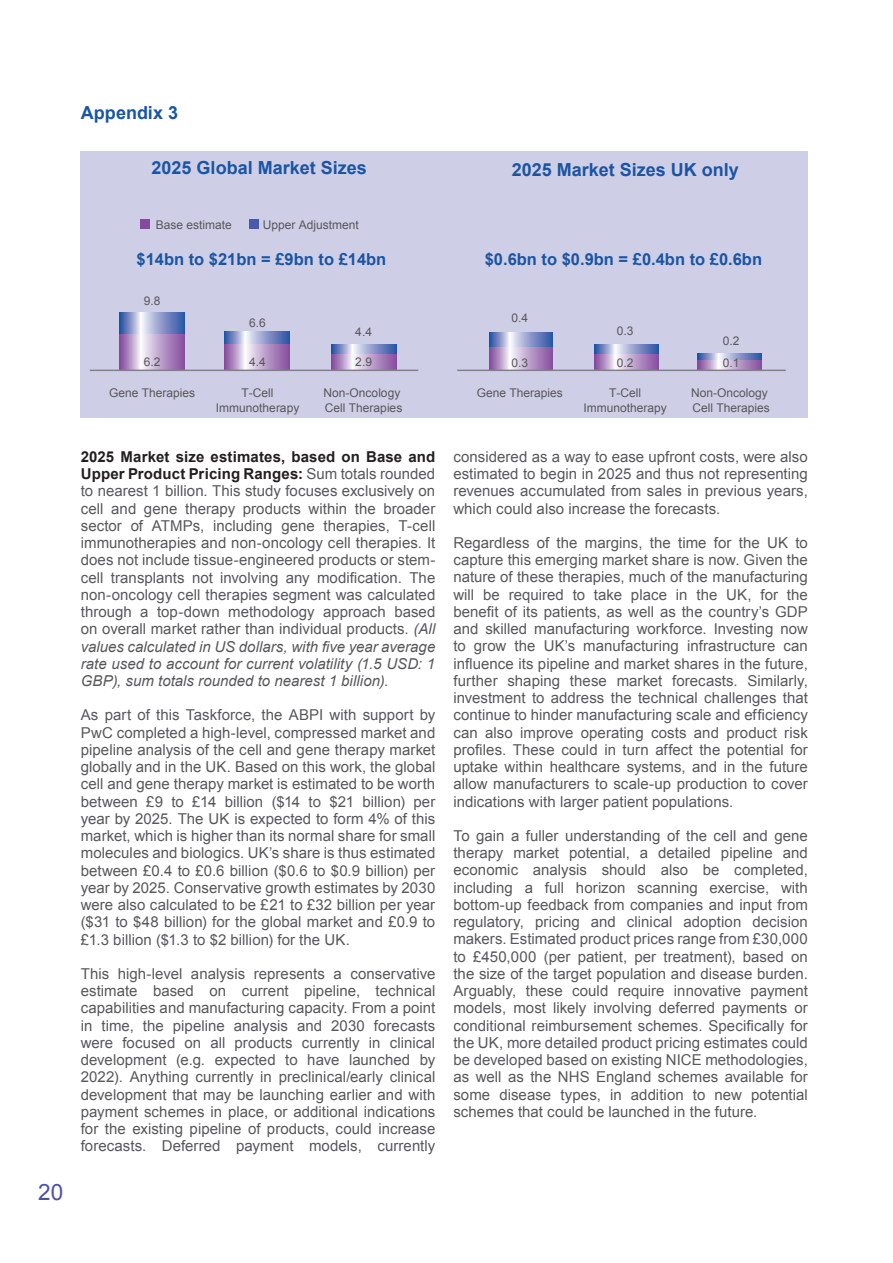
<style>
.page{position:relative;width:893px;height:1263px;background:#fff}
.page>*{position:absolute;margin:0;border:0;box-sizing:border-box;transform-origin:0 0}
.t1{font:22.5px "Arial";color:#4b52a3}
.t2{font:700 18px "Arial";color:#1a55a3}
.t3{font:700 18px "Arial";color:#1855a5}
.t4{font:700 16.5px "Arial";color:#1a55a3}
.t5{font:15px/17.2px "Arial";letter-spacing:.005em;color:#57585a;text-align:justify}
.t6{font:12px/14.4px "Arial";color:#57585a}
.s1{font-weight:700;color:#231f20}
.s2{font-style:italic}
</style>
<div class="page">
<div style="left:81px;top:152px;width:727px;height:266px;background:#cfcee7"></div>
<svg style="left:489px;top:346px;width:64px;height:24px;background:#b69bc8"></svg>
<svg style="left:489px;top:332px;width:64px;height:14px"></svg>
<svg style="left:595px;top:354px;width:63px;height:16px"></svg>
<svg style="left:595px;top:345px;width:63px;height:9px"></svg>
<svg style="left:224px;top:331px;width:65px;height:14px"></svg>
<svg style="left:120px;top:313px;width:65px;height:21px"></svg>
<svg style="left:224px;top:345px;width:65px;height:25px;background:#b99cc8"></svg>
<svg style="left:120px;top:334px;width:65px;height:36px;background:#b99cc8"></svg>
<svg style="left:698px;top:359px;width:63px;height:11px"></svg>
<svg style="left:698px;top:353px;width:63px;height:6px"></svg>
<svg style="left:332px;top:353px;width:64px;height:17px"></svg>
<svg style="left:332px;top:344px;width:64px;height:9px"></svg>
<hr style="left:457px;top:370px;width:329px;height:1px;background:#808285">
<hr style="left:90px;top:370px;width:328px;height:1px;background:#808285">
<div style="left:250px;top:220px;width:9px;height:9px;background:#495ba8"></div>
<div style="left:140px;top:220px;width:9px;height:9px;background:#864a9d"></div>
<h1 class="t1" style="left:38px;top:1177px;width:27px">20</h1>
<p class="t3" style="left:81px;top:101px;width:99px">Appendix 3</p>
<p class="t2" style="left:152px;top:156px;width:217px">2025 Global Market Sizes</p>
<p class="t2" style="left:512px;top:158px;width:229px">2025 Market Sizes UK only</p>
<p class="t6" style="left:156px;top:217px;width:78px">Base estimate</p>
<p class="t6" style="left:263px;top:217px;width:98px">Upper Adjustment</p>
<p class="t4" style="left:136px;top:248px;width:251px">$14bn to $21bn = £9bn to £14bn</p>
<p class="t4" style="left:485px;top:248px;width:279px">$0.6bn to $0.9bn = £0.4bn to £0.6bn</p>
<p class="t6" style="left:144px;top:293px;width:18px">9.8</p>
<p class="t6" style="left:249px;top:315px;width:18px">6.6</p>
<p class="t6" style="left:249px;top:354px;width:18px">4.4</p>
<p class="t6" style="left:216px;top:386px;width:85px;text-align:center">T-Cell<br>Immunotherapy</p>
<p class="t6" style="left:355px;top:325px;width:18px">4.4</p>
<p class="t6" style="left:355px;top:354px;width:18px">2.9</p>
<p class="t6" style="left:324px;top:386px;width:80px">Non-Oncology<br>Cell Therapies</p>
<p class="t5" style="left:81px;top:448px;width:356px"><span class="s1">2025 Market size estimates, based on Base and Upper Product Pricing Ranges:</span> Sum totals rounded to nearest 1 billion. This study focuses exclusively on cell and gene therapy products within the broader sector of ATMPs, including gene therapies, T-cell immunotherapies and non-oncology cell therapies. It does not include tissue-engineered products or stem&shy;cell transplants not involving any modification. The non-oncology cell therapies segment was calculated through a top-down methodology approach based on overall market rather than individual products. <span class="s2">(All values calculated in US dollars, with five year average rate used to account for current volatility (1.5 USD: 1<br>GBP), sum totals rounded to nearest 1 billion).</span></p>
<p class="t5" style="left:81px;top:706px;width:356px">As part of this Taskforce, the ABPI with support by PwC completed a high-level, compressed market and pipeline analysis of the cell and gene therapy market globally and in the UK. Based on this work, the global cell and gene therapy market is estimated to be worth between £9 to £14 billion ($14 to $21 billion) per year by 2025. The UK is expected to form 4% of this market, which is higher than its normal share for small molecules and biologics. UK’s share is thus estimated between £0.4 to £0.6 billion ($0.6 to $0.9 billion) per year by 2025. Conservative growth estimates by 2030 were also calculated to be £21 to £32 billion per year ($31 to $48 billion) for the global market and £0.9 to £1.3 billion ($1.3 to $2 billion) for the UK.</p>
<p class="t5" style="left:81px;top:965px;width:356px">This high-level analysis represents a conservative estimate based on current pipeline, technical capabilities and manufacturing capacity. From a point in time, the pipeline analysis and 2030 forecasts were focused on all products currently in clinical development (e.g. expected to have launched by 2022). Anything currently in preclinical/early clinical development that may be launching earlier and with payment schemes in place, or additional indications for the existing pipeline of products, could increase forecasts. Deferred payment models, currently</p>
<p class="t6" style="left:144px;top:354px;width:18px">6.2</p>
<p class="t6" style="left:109px;top:386px;width:88px">Gene Therapies</p>
<p class="t6" style="left:511px;top:310px;width:18px">0.4</p>
<p class="t6" style="left:511px;top:356px;width:18px">0.3</p>
<p class="t6" style="left:477px;top:386px;width:88px">Gene Therapies</p>
<p class="t6" style="left:617px;top:324px;width:18px">0.3</p>
<p class="t6" style="left:617px;top:356px;width:18px">0.2</p>
<p class="t6" style="left:583px;top:386px;width:85px;text-align:center">T-Cell<br>Immunotherapy</p>
<p class="t6" style="left:723px;top:330px;width:18px;line-height:21.9px">0.2<br>0.1</p>
<p class="t6" style="left:691px;top:386px;width:80px">Non-Oncology<br>Cell Therapies</p>
<p class="t5" style="left:453px;top:448px;width:356px">considered as a way to ease upfront costs, were also estimated to begin in 2025 and thus not representing revenues accumulated from sales in previous years, which could also increase the forecasts.</p>
<p class="t5" style="left:453px;top:534px;width:356px">Regardless of the margins, the time for the UK to capture this emerging market share is now. Given the nature of these therapies, much of the manufacturing will be required to take place in the UK, for the benefit of its patients, as well as the country’s GDP and skilled manufacturing workforce. Investing now to grow the UK’s manufacturing infrastructure can influence its pipeline and market shares in the future, further shaping these market forecasts. Similarly, investment to address the technical challenges that continue to hinder manufacturing scale and efficiency can also improve operating costs and product risk profiles. These could in turn affect the potential for uptake within healthcare systems, and in the future allow manufacturers to scale-up production to cover indications with larger patient populations.</p>
<p class="t5" style="left:453px;top:827px;width:356px">To gain a fuller understanding of the cell and gene therapy market potential, a detailed pipeline and economic analysis should also be completed, including a full horizon scanning exercise, with bottom-up feedback from companies and input from regulatory, pricing and clinical adoption decision makers. Estimated product prices range from £30,000 to £450,000 (per patient, per treatment), based on the size of the target population and disease burden.<br>Arguably, these could require innovative payment models, most likely involving deferred payments or conditional reimbursement schemes. Specifically for the UK, more detailed product pricing estimates could be developed based on existing NICE methodologies, as well as the NHS England schemes available for some disease types, in addition to new potential schemes that could be launched in the future.</p>
</div>
